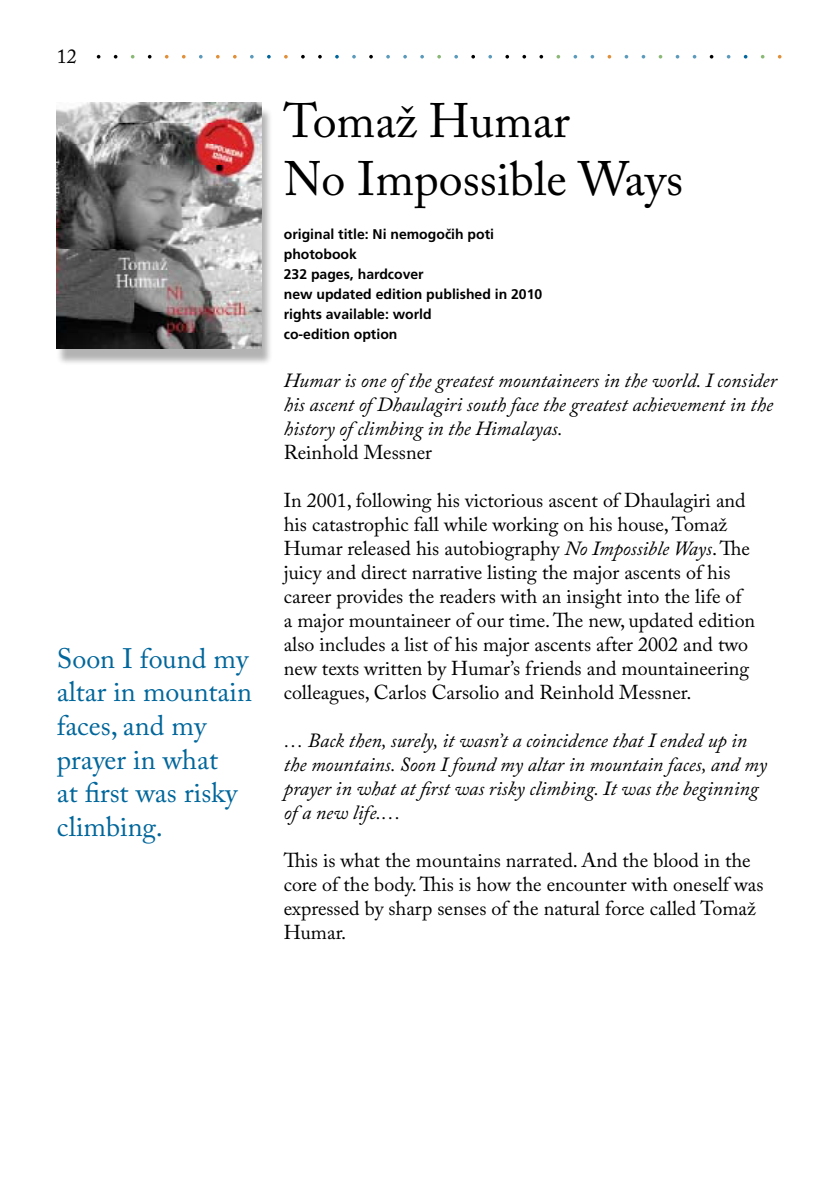
<style>
.page{position:relative;width:840px;height:1191px;background:#fff}
.page>*{position:absolute;margin:0;border:0;box-sizing:border-box;transform-origin:0 0}
.t1{font:48px/57.6px "Adobe Caslon Pro";color:#000}
.t2{font:28px/33.6px "Adobe Caslon Pro";color:#00669b}
.t3{font:20px/24px "Adobe Caslon Pro";color:#000}
.t4{font:italic 20px/24px "Adobe Caslon Pro";color:#000}
.t5{font:700 14px/20px "Frutiger";color:#000}
.s1{font-style:italic}
</style>
<div class="page">
<svg style="left:777px;top:55px;width:4px;height:4px"></svg>
<svg style="left:760px;top:55px;width:4px;height:4px"></svg>
<svg style="left:743px;top:55px;width:4px;height:4px"></svg>
<svg style="left:726px;top:55px;width:4px;height:4px"></svg>
<svg style="left:709px;top:55px;width:4px;height:4px"></svg>
<svg style="left:692px;top:55px;width:4px;height:4px"></svg>
<svg style="left:675px;top:55px;width:4px;height:4px"></svg>
<svg style="left:658px;top:55px;width:4px;height:4px"></svg>
<svg style="left:641px;top:55px;width:4px;height:4px"></svg>
<svg style="left:624px;top:55px;width:4px;height:4px"></svg>
<svg style="left:607px;top:55px;width:4px;height:4px"></svg>
<svg style="left:590px;top:55px;width:4px;height:4px"></svg>
<svg style="left:573px;top:55px;width:4px;height:4px"></svg>
<svg style="left:556px;top:55px;width:4px;height:4px"></svg>
<svg style="left:539px;top:55px;width:4px;height:4px"></svg>
<svg style="left:522px;top:55px;width:4px;height:4px"></svg>
<svg style="left:505px;top:55px;width:4px;height:4px"></svg>
<svg style="left:488px;top:55px;width:4px;height:4px"></svg>
<svg style="left:471px;top:55px;width:4px;height:4px"></svg>
<svg style="left:454px;top:55px;width:4px;height:4px"></svg>
<svg style="left:267px;top:55px;width:3px;height:4px"></svg>
<svg style="left:233px;top:55px;width:3px;height:4px"></svg>
<svg style="left:216px;top:55px;width:3px;height:4px"></svg>
<svg style="left:199px;top:55px;width:3px;height:4px"></svg>
<svg style="left:182px;top:55px;width:3px;height:4px"></svg>
<svg style="left:165px;top:55px;width:3px;height:4px"></svg>
<svg style="left:148px;top:55px;width:3px;height:4px"></svg>
<svg style="left:131px;top:55px;width:3px;height:4px"></svg>
<svg style="left:114px;top:55px;width:3px;height:4px"></svg>
<svg style="left:97px;top:55px;width:3px;height:4px"></svg>
<div style="left:56px;top:107px;width:217px;height:259px;background:#000;opacity:.3"></div>
<img style="left:57px;top:102px;width:204px;height:247px">
<p class="t3" style="left:57px;top:44px;width:21px">12</p>
<h2 class="t2" style="left:57px;top:641px;width:196px">Soon I found my altar in mountain faces, and my prayer in what<br>at first was risky climbing.</h2>
<h1 class="t1" style="left:283px;top:92px;width:401px">Tomaž Humar<br>No Impossible Ways</h1>
<p class="t5" style="left:283px;top:224px;width:260px">original title: Ni nemogoœih poti photobook<br>232 pages, hardcover<br>new updated edition published in 2010 rights available: world<br>co-edition option</p>
<p class="t4" style="left:283px;top:368px;width:494px">Humar is one of the greatest mountaineers in the world. I consider his ascent of Dhaulagiri south face the greatest achievement in the history of climbing in the Himalayas.</p>
<p class="t3" style="left:283px;top:440px;width:150px">Reinhold Messner</p>
<p class="t3" style="left:283px;top:488px;width:472px">In 2001, following his victorious ascent of Dhaulagiri and his catastrophic fall while working on his house, Tomaž Humar released his autobiography <span class="s1">No Impossible Ways</span>. The juicy and direct narrative listing the major ascents of his career provides the readers with an insight into the life of a major mountaineer of our time. The new, updated edition also includes a list of his major ascents after 2002 and two new texts written by Humar’s friends and mountaineering colleagues, Carlos Carsolio and Reinhold Messner.</p>
<p class="t4" style="left:283px;top:728px;width:484px">… Back then, surely, it wasn’t a coincidence that I ended up in the mountains. Soon I found my altar in mountain faces, and my prayer in what at first was risky climbing. It was the beginning of a new life.…</p>
<p class="t3" style="left:283px;top:848px;width:481px">This is what the mountains narrated. And the blood in the core of the body. This is how the encounter with oneself was expressed by sharp senses of the natural force called Tomaž Humar.</p>
</div>
